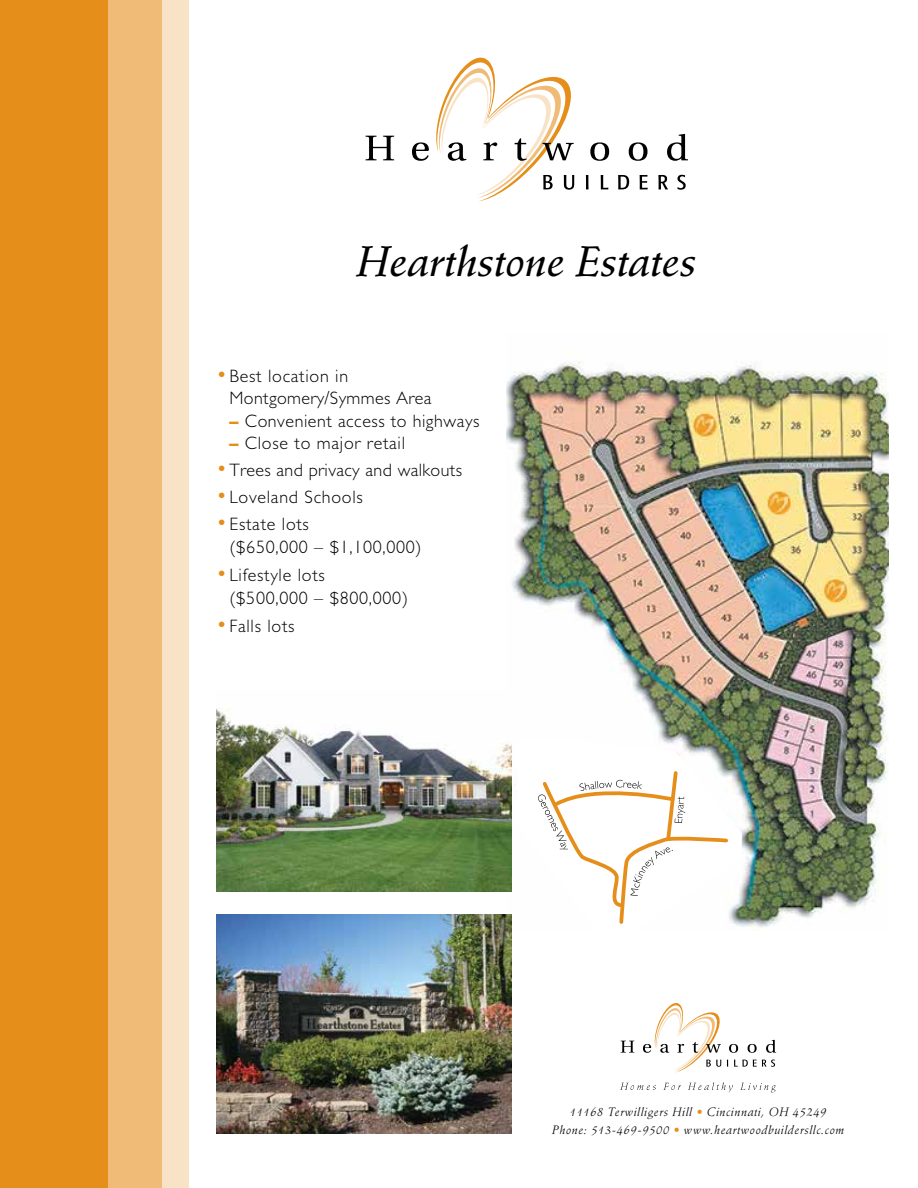
<style>
.page{position:relative;width:918px;height:1188px;background:#fff}
.page>*{position:absolute;margin:0;border:0;box-sizing:border-box;transform-origin:0 0}
.t1{font:italic 42px "Stempel Schneidler Med";color:#000}
.t2{font:300 18px/22.5px "M Gill Sans";letter-spacing:.04em;color:#000}
.t3{font:300 18px/22.5px "M Gill Sans";letter-spacing:.02em;color:#000}
.t4{font:italic 12px/18px "Stempel Schneidler";letter-spacing:.05em;color:#000;text-align:center}
.s1{font-size:22.5px;color:#e58e1a}
.s2{font-weight:700;color:#e58e1a}
.s3{color:#e58e1a}
</style>
<div class="page">
<svg style="left:586px;top:175px;width:3px;height:14px"></svg>
<svg style="left:601px;top:175px;width:7px;height:14px"></svg>
<svg style="left:618px;top:175px;width:11px;height:14px"></svg>
<svg style="left:640px;top:175px;width:8px;height:14px"></svg>
<svg style="left:658px;top:175px;width:10px;height:15px"></svg>
<svg style="left:677px;top:175px;width:9px;height:15px"></svg>
<svg style="left:366px;top:136px;width:28px;height:24px"></svg>
<svg style="left:412px;top:57px;width:163px;height:144px"></svg>
<svg style="left:590px;top:142px;width:19px;height:19px"></svg>
<svg style="left:629px;top:142px;width:19px;height:19px"></svg>
<svg style="left:667px;top:134px;width:21px;height:27px"></svg>
<div style="left:0;top:0;width:108px;height:1188px;background:#e58e1a"></div>
<div style="left:108px;top:0;width:54px;height:1188px;background:#efbb76"></div>
<div style="left:162px;top:0;width:27px;height:1188px;background:#f9e3c6"></div>
<svg style="left:621px;top:1041px;width:13px;height:12px"></svg>
<svg style="left:643px;top:1003px;width:133px;height:69px"></svg>
<svg style="left:620px;top:1083px;width:36px;height:7px"></svg>
<svg style="left:664px;top:1083px;width:17px;height:7px"></svg>
<svg style="left:688px;top:1082px;width:45px;height:10px"></svg>
<svg style="left:740px;top:1083px;width:36px;height:10px"></svg>
<img style="left:506px;top:352px;width:382px;height:579px">
<img style="left:216px;top:691px;width:295px;height:200px">
<img style="left:216px;top:914px;width:295px;height:220px">
<svg style="left:517px;top:741px;width:225px;height:190px"></svg>
<svg style="left:538px;top:769px;width:192px;height:157px"></svg>
<h1 class="t1" style="left:357px;top:236px;width:341px">Hearthstone Estates</h1>
<p class="t3" style="left:230px;top:365px;width:204px;text-indent:-14px"><span class="s1">•</span>Best location in<br>Montgomery/Symmes Area</p>
<p class="t2" style="left:230px;top:410px;width:252px"><span class="s2">–</span> Convenient access to highways</p>
<p class="t2" style="left:230px;top:432px;width:177px"><span class="s2">–</span> Close to major retail</p>
<p class="t3" style="left:216px;top:459px;width:248px"><span class="s1">•</span>Trees and privacy and walkouts</p>
<p class="t2" style="left:216px;top:486px;width:148px"><span class="s1">•</span>Loveland Schools</p>
<p class="t2" style="left:230px;top:513px;width:194px;text-indent:-14px"><span class="s1">•</span>Estate lots<br>($650,000 – $1,100,000)</p>
<p class="t2" style="left:230px;top:564px;width:180px;text-indent:-14px"><span class="s1">•</span>Lifestyle lots<br>($500,000 – $800,000)</p>
<p class="t2" style="left:216px;top:615px;width:80px"><span class="s1">•</span>Falls lots</p>
<p class="t4" style="left:552px;top:1103px;width:293px">11168 Terwilligers Hill <span class="s3">•</span> Cincinnati, OH 45249<br>Phone: 513-469-9500 <span class="s3">•</span> www.heartwoodbuildersllc.com</p>
</div>
